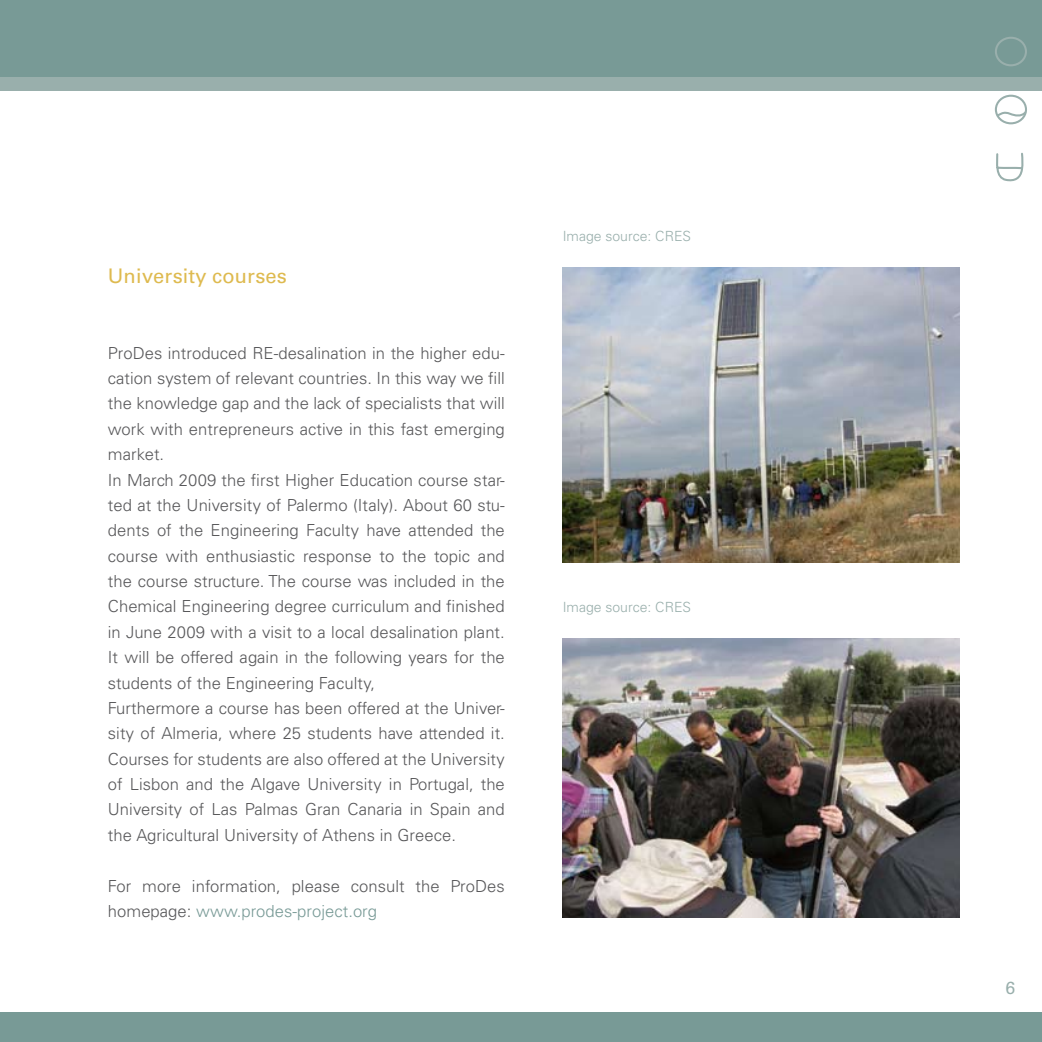
<style>
.page{position:relative;width:1042px;height:1042px;background:#fff}
.page>*{position:absolute;margin:0;border:0;box-sizing:border-box;transform-origin:0 0}
.t1{font:20.12px "Univers LT Std";letter-spacing:.005em;color:#deba4f}
.t2{font:17.5px "Univers LT Std";color:#99afac}
.t3{font:300 16.62px/25.4px "Univers LT Std";letter-spacing:.005em;color:#58585a}
.t4{font:300 14px "Univers";color:#99afac}
.s1{color:#789a96}
</style>
<div class="page">
<img style="left:563px;top:268px;width:396px;height:294px">
<img style="left:563px;top:638px;width:396px;height:279px">
<div style="left:0;top:1012px;width:1042px;height:30px;background:#789a96"></div>
<div style="left:0;top:63px;width:1042px;height:28px;background:#99afac"></div>
<div style="left:0;top:0;width:1042px;height:76px;background:#789a96"></div>
<div style="left:995px;top:37px;width:32px;height:29px;border:2px solid #99afac;border-radius:50%"></div>
<div style="left:995px;top:95px;width:32px;height:29px;border:2px solid #99afac;border-radius:50%"></div>
<svg style="left:995px;top:110px;width:32px;height:8px"></svg>
<svg style="left:996px;top:152px;width:28px;height:29px"></svg>
<p class="t1" style="left:108px;top:263px;width:180px">University courses</p>
<p class="t3" style="left:108px;top:340px;width:398px">ProDes introduced RE-desalination in the higher edu&shy;cation system of relevant countries. In this way we fill the knowledge gap and the lack of specialists that will work with entrepreneurs active in this fast emerging market.<br>In March 2009 the first Higher Education course star&shy;ted at the University of Palermo (Italy). About 60 stu&shy;dents of the Engineering Faculty have attended the course with enthusiastic response to the topic and the course structure. The course was included in the Chemical Engineering degree curriculum and finished in June 2009 with a visit to a local desalination plant.<br>It will be offered again in the following years for the students of the Engineering Faculty,<br>Furthermore a course has been offered at the Univer&shy;sity of Almeria, where 25 students have attended it.<br>Courses for students are also offered at the University of Lisbon and the Algave University in Portugal, the University of Las Palmas Gran Canaria in Spain and the Agricultural University of Athens in Greece.</p>
<p class="t3" style="left:108px;top:873px;width:398px">For more information, please consult the ProDes homepage: <span class="s1">www.prodes-project.org</span></p>
<p class="t4" style="left:563px;top:228px;width:130px">Image source: CRES</p>
<p class="t4" style="left:563px;top:599px;width:130px">Image source: CRES</p>
<p class="t2" style="left:1005px;top:977px;width:11px">6</p>
</div>
